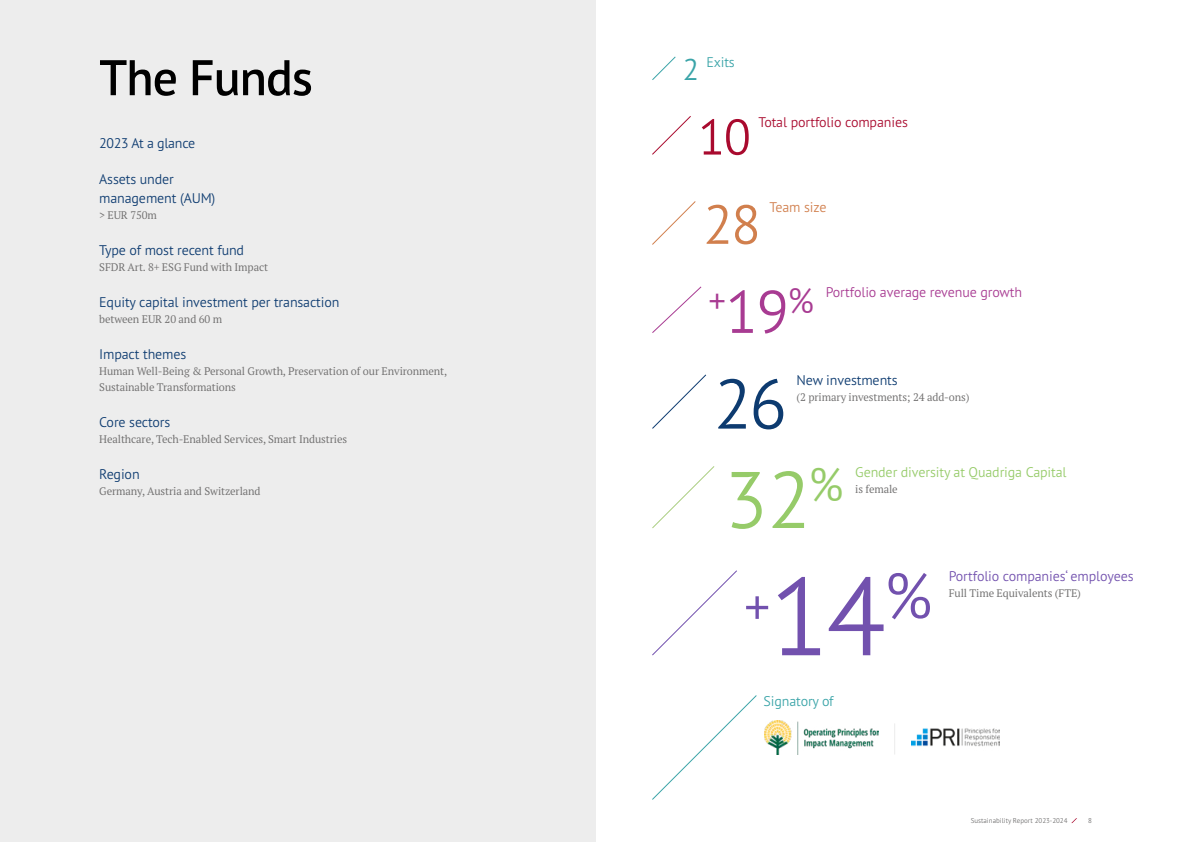
<style>
.page{position:relative;width:1191px;height:842px;background:#fff}
.page>*{position:absolute;margin:0;border:0;box-sizing:border-box;transform-origin:0 0}
.t1{font:300 110px "PT Sans Pro";color:#7251ae}
.t2{font:300 80px "PT Sans Pro";color:#96cb69}
.t3{font:300 70px "PT Sans Pro";color:#0d3b70}
.t4{font:300 55px "PT Sans Pro";color:#d17f4d}
.t5{font:600 50px "PT Sans Pro";letter-spacing:-.02em;color:#000}
.t6{font:300 50px "PT Sans Pro";color:#a90a2e}
.t7{font:300 35px "PT Sans Pro";color:#a83b92}
.t8{font:300 30px "PT Sans Pro";color:#3aa4a8}
.t9{font:300 14px/19px "PT Sans Pro";letter-spacing:-.01em;color:#0d3b70}
.t10{font:300 14px "PT Sans Pro";letter-spacing:-.01em;color:#96cb69}
.t11{font:300 14px "PT Sans Pro";letter-spacing:-.01em;color:#a83b92}
.t12{font:300 14px "PT Sans Pro";letter-spacing:-.01em;color:#7251ae}
.t13{font:300 14px "PT Sans Pro";letter-spacing:-.01em;color:#a90a2e}
.t14{font:300 14px "PT Sans Pro";letter-spacing:-.01em;color:#3aa4a8}
.t15{font:300 14px "PT Sans Pro";letter-spacing:-.01em;color:#d17f4d}
.t16{font:11px/16px "PT Serif Pro";letter-spacing:-.01em;color:#706f6f}
.t17{font:300 7px "PT Sans Pro";color:#706f6f}
.s1{font-size:60px}
</style>
<div class="page">
<div style="left:0;top:0;width:595px;height:842px;background:#ededed"></div>
<svg style="left:1071px;top:818px;width:6px;height:5px"></svg>
<svg style="left:652px;top:374px;width:54px;height:55px"></svg>
<svg style="left:652px;top:56px;width:24px;height:24px"></svg>
<svg style="left:652px;top:201px;width:44px;height:44px"></svg>
<svg style="left:652px;top:286px;width:50px;height:47px"></svg>
<svg style="left:652px;top:116px;width:39px;height:39px"></svg>
<svg style="left:652px;top:570px;width:85px;height:86px"></svg>
<svg style="left:652px;top:466px;width:63px;height:63px"></svg>
<img style="left:765px;top:720px;width:113px;height:34px">
<svg style="left:652px;top:695px;width:105px;height:105px"></svg>
<img style="left:911px;top:728px;width:88px;height:19px">
<hr style="left:894px;top:723px;width:1px;height:31px;background:#ededed">
<h3 class="t5" style="left:99px;top:45px;width:215px">The Funds</h3>
<p class="t9" style="left:99px;top:133px;width:98px">2023 At a glance</p>
<p class="t9" style="left:99px;top:169px;width:118px">Assets under management (AUM)</p>
<p class="t16" style="left:99px;top:207px;width:59px">&gt; EUR 750m</p>
<p class="t9" style="left:99px;top:240px;width:146px">Type of most recent fund</p>
<p class="t16" style="left:99px;top:259px;width:170px">SFDR Art. 8+ ESG Fund with Impact</p>
<p class="t9" style="left:99px;top:292px;width:242px">Equity capital investment per transaction</p>
<p class="t16" style="left:99px;top:311px;width:124px">between EUR 20 and 60 m</p>
<p class="t9" style="left:99px;top:344px;width:89px">Impact themes</p>
<p class="t16" style="left:99px;top:363px;width:349px">Human Well-Being &amp; Personal Growth, Preservation of our Environment,<br>Sustainable Transformations</p>
<p class="t9" style="left:99px;top:412px;width:73px">Core sectors</p>
<p class="t16" style="left:99px;top:431px;width:249px">Healthcare, Tech-Enabled Services, Smart Industries</p>
<p class="t9" style="left:99px;top:464px;width:42px">Region</p>
<p class="t16" style="left:99px;top:483px;width:163px">Germany, Austria and Switzerland</p>
<h3 class="t8" style="left:682px;top:50px;width:18px">2</h3>
<p class="t14" style="left:706px;top:53px;width:30px">Exits</p>
<h3 class="t6" style="left:698px;top:105px;width:54px">10</h3>
<p class="t13" style="left:758px;top:113px;width:151px">Total portfolio companies</p>
<h3 class="t4" style="left:702px;top:189px;width:60px">28</h3>
<p class="t15" style="left:769px;top:198px;width:58px">Team size</p>
<h3 class="t7" style="left:708px;top:278px;width:107px">+<span class="s1">19</span>%</h3>
<p class="t11" style="left:825px;top:283px;width:198px">Portfolio average revenue growth</p>
<h3 class="t3" style="left:713px;top:359px;width:76px">26</h3>
<p class="t9" style="left:796px;top:371px;width:103px">New investments</p>
<p class="t16" style="left:796px;top:389px;width:174px">(2 primary investments; 24 add-ons)</p>
<h2 class="t2" style="left:725px;top:448px;width:120px">32<sup>%</sup></h2>
<p class="t10" style="left:855px;top:463px;width:213px">Gender diversity at Quadriga Capital</p>
<p class="t16" style="left:855px;top:481px;width:44px">is female</p>
<h1 class="t1" style="left:744px;top:545px;width:190px"><sup>+</sup>14<sup>%</sup></h1>
<p class="t14" style="left:763px;top:692px;width:72px">Signatory of</p>
<p class="t12" style="left:948px;top:567px;width:186px">Portfolio companies‘ employees</p>
<p class="t16" style="left:948px;top:585px;width:134px">Full Time Equivalents (FTE)</p>
<p class="t17" style="left:970px;top:816px;width:98px">Sustainability Report 2023-2024</p>
<p class="t17" style="left:1088px;top:816px;width:5px">8</p>
</div>
